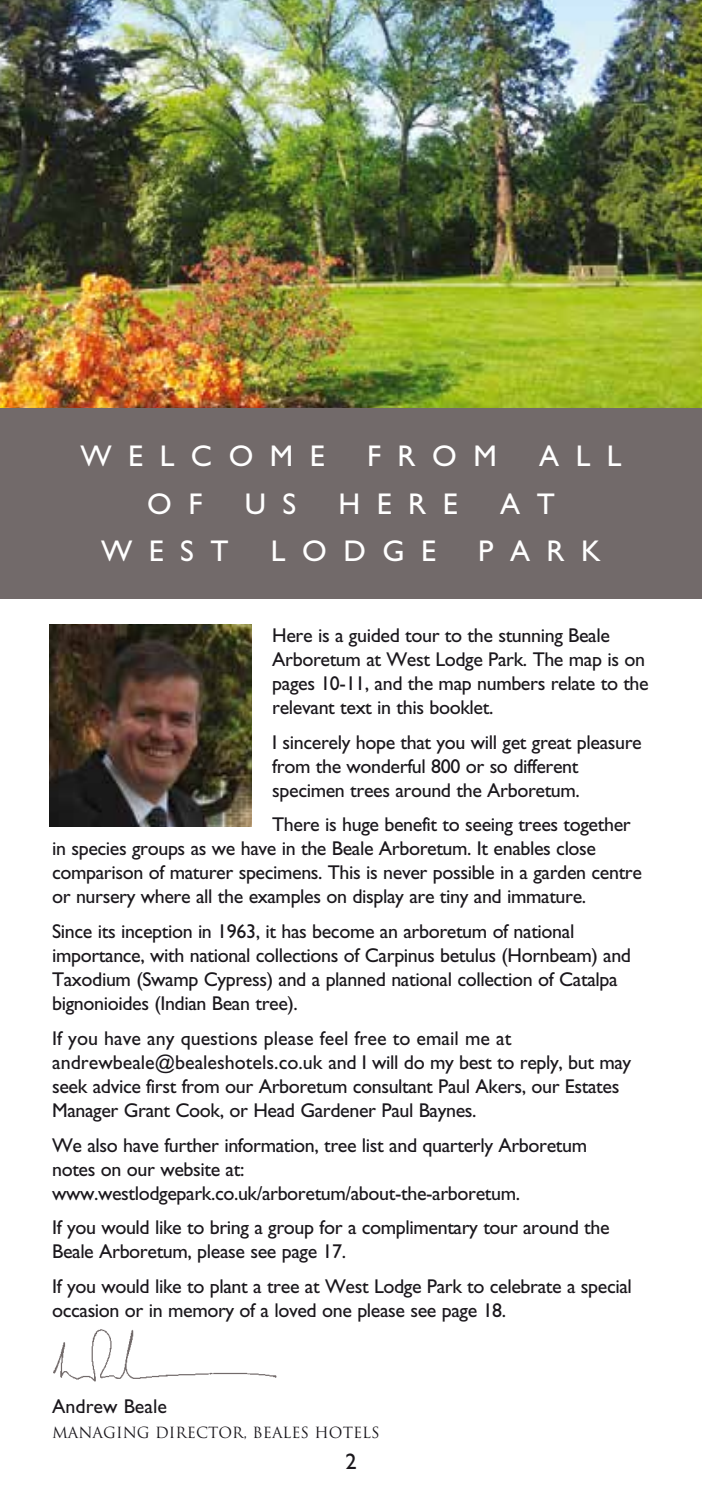
<style>
.page{position:relative;width:702px;height:1489px;background:#fff}
.page>*{position:absolute;margin:0;border:0;box-sizing:border-box;transform-origin:0 0}
.t1{font:30px "Gill Sans";letter-spacing:.55em;color:#fff}
.t2{font:22.5px "Gill Sans";color:#1a171c}
.t3{font:20px/24px "Gill Sans";letter-spacing:-.02em;color:#1a171c}
.t4{font:20px "Gill Sans";color:#1a171c}
.t5{font:15px "Trajan";color:#1a171c}
</style>
<div class="page">
<img style="left:0;top:0;width:702px;height:408px">
<div style="left:0;top:408px;width:702px;height:190px;background:#726a6a"></div>
<img style="left:53px;top:1329px;width:224px;height:53px">
<img style="left:50px;top:624px;width:201px;height:202px">
<h1 class="t1" style="left:80px;top:439px;width:246px">WELCOME</h1>
<h1 class="t1" style="left:367px;top:439px;width:131px">FROM</h1>
<h1 class="t1" style="left:539px;top:439px;width:84px">ALL</h1>
<h1 class="t1" style="left:147px;top:486px;width:57px">O F</h1>
<h1 class="t1" style="left:245px;top:486px;width:53px">U S</h1>
<h1 class="t1" style="left:338px;top:486px;width:121px">HERE</h1>
<h1 class="t1" style="left:500px;top:486px;width:56px">A T</h1>
<h1 class="t1" style="left:101px;top:534px;width:129px">WEST</h1>
<h1 class="t1" style="left:271px;top:534px;width:167px">LODGE</h1>
<h1 class="t1" style="left:478px;top:534px;width:124px">PARK</h1>
<p class="t3" style="left:272px;top:623px;width:378px">Here is a guided tour to the stunning Beale Arboretum at West Lodge Park. The map is on pages 10-11, and the map numbers relate to the relevant text in this booklet.</p>
<p class="t3" style="left:272px;top:730px;width:371px">I sincerely hope that you will get great pleasure from the wonderful 800 or so different specimen trees around the Arboretum.</p>
<p class="t3" style="left:52px;top:812px;width:591px;text-indent:220px">There is huge benefit to seeing trees together in species groups as we have in the Beale Arboretum. It enables close comparison of maturer specimens. This is never possible in a garden centre or nursery where all the examples on display are tiny and immature.</p>
<p class="t3" style="left:52px;top:919px;width:580px">Since its inception in 1963, it has become an arboretum of national importance, with national collections of Carpinus betulus (Hornbeam) and Taxodium (Swamp Cypress) and a planned national collection of Catalpa bignonioides (Indian Bean tree).</p>
<p class="t3" style="left:52px;top:1026px;width:580px">If you have any questions please feel free to email me at andrewbeale@bealeshotels.co.uk and I will do my best to reply, but may seek advice first from our Arboretum consultant Paul Akers, our Estates Manager Grant Cook, or Head Gardener Paul Baynes.</p>
<p class="t3" style="left:52px;top:1132px;width:536px">We also have further information, tree list and quarterly Arboretum notes on our website at: www.westlodgepark.co.uk/arboretum/about-the-arboretum.</p>
<p class="t3" style="left:52px;top:1215px;width:559px">If you would like to bring a group for a complimentary tour around the<br>Beale Arboretum, please see page 17.</p>
<p class="t3" style="left:52px;top:1274px;width:581px">If you would like to plant a tree at West Lodge Park to celebrate a special occasion or in memory of a loved one please see page 18.</p>
<p class="t4" style="left:52px;top:1394px;width:116px">Andrew Beale</p>
<p class="t5" style="left:52px;top:1423px;width:329px">MANAGING DIRECTOR, BEALES HOTELS</p>
<p class="t2" style="left:345px;top:1448px;width:13px">2</p>
</div>
